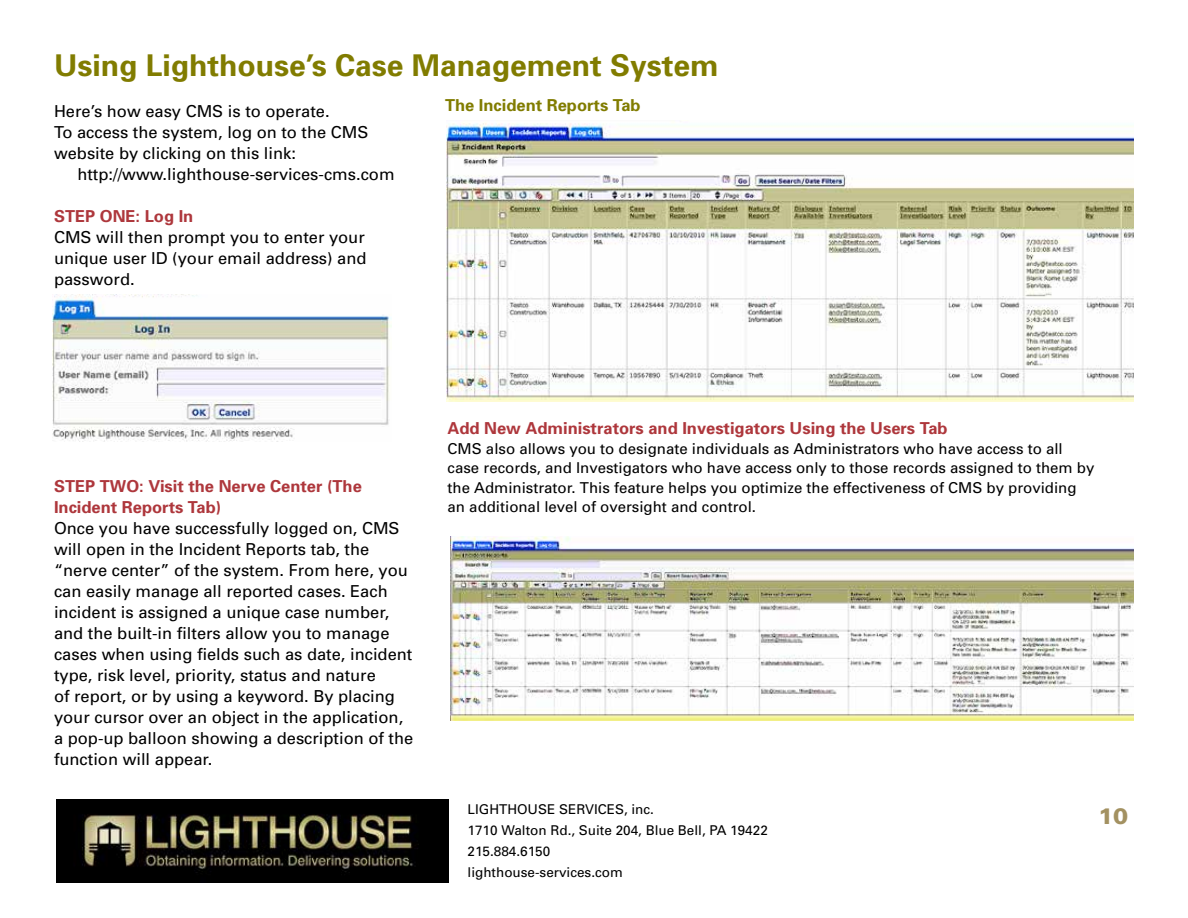
<style>
.page{position:relative;width:1188px;height:918px;background:#fff}
.page>*{position:absolute;margin:0;border:0;box-sizing:border-box;transform-origin:0 0}
.t1{font:700 30px "Univers";color:#817c00}
.t2{font:900 22.5px "Univers";color:#a39161}
.t3{font:16.5px/21px "Univers";color:#000}
.t4{font:700 16.5px/21px "Univers";color:#ae373c}
.t5{font:700 16.5px "Univers";color:#817c00}
.t6{font:15px/19.5px "Univers";color:#000}
.t7{font:13.5px/21px "Univers";color:#000}
</style>
<div class="page">
<img style="left:57px;top:800px;width:392px;height:82px">
<img style="left:53px;top:294px;width:339px;height:148px">
<img style="left:446px;top:123px;width:688px;height:279px">
<img style="left:450px;top:536px;width:684px;height:184px">
<h1 class="t1" style="left:54px;top:47px;width:666px">Using Lighthouse’s Case Management System</h1>
<p class="t3" style="left:54px;top:101px;width:316px">Here’s how easy CMS is to operate.<br>To access the system, log on to the CMS website by clicking on this link:</p>
<p class="t3" style="left:77px;top:164px;width:319px">http://www.lighthouse-services-cms.com</p>
<p class="t5" style="left:445px;top:95px;width:197px">The Incident Reports Tab</p>
<p class="t4" style="left:54px;top:205px;width:141px">STEP ONE: Log In</p>
<p class="t3" style="left:54px;top:227px;width:314px;text-align:justify">CMS will then prompt you to enter your unique user ID (your email address) and password.</p>
<p class="t4" style="left:54px;top:475px;width:309px">STEP TWO: Visit the Nerve Center (The<br>Incident Reports Tab)</p>
<p class="t3" style="left:54px;top:517px;width:361px">Once you have successfully logged on, CMS will open in the Incident Reports tab, the “nerve center” of the system. From here, you can easily manage all reported cases. Each incident is assigned a unique case number, and the built-in filters allow you to manage cases when using fields such as date, incident type, risk level, priority, status and nature<br>of report, or by using a keyword. By placing your cursor over an object in the application, a pop-up balloon showing a description of the function will appear.</p>
<p class="t4" style="left:448px;top:418px;width:502px">Add New Administrators and Investigators Using the Users Tab</p>
<p class="t6" style="left:448px;top:439px;width:648px">CMS also allows you to designate individuals as Administrators who have access to all case records, and Investigators who have access only to those records assigned to them by the Administrator. This feature helps you optimize the effectiveness of CMS by providing an additional level of oversight and control.</p>
<p class="t7" style="left:468px;top:799px;width:302px">LIGHTHOUSE SERVICES, inc.<br>1710 Walton Rd., Suite 204, Blue Bell, PA 19422<br>215.884.6150<br>lighthouse-services.com</p>
<h2 class="t2" style="left:1098px;top:802px;width:32px">10</h2>
</div>
